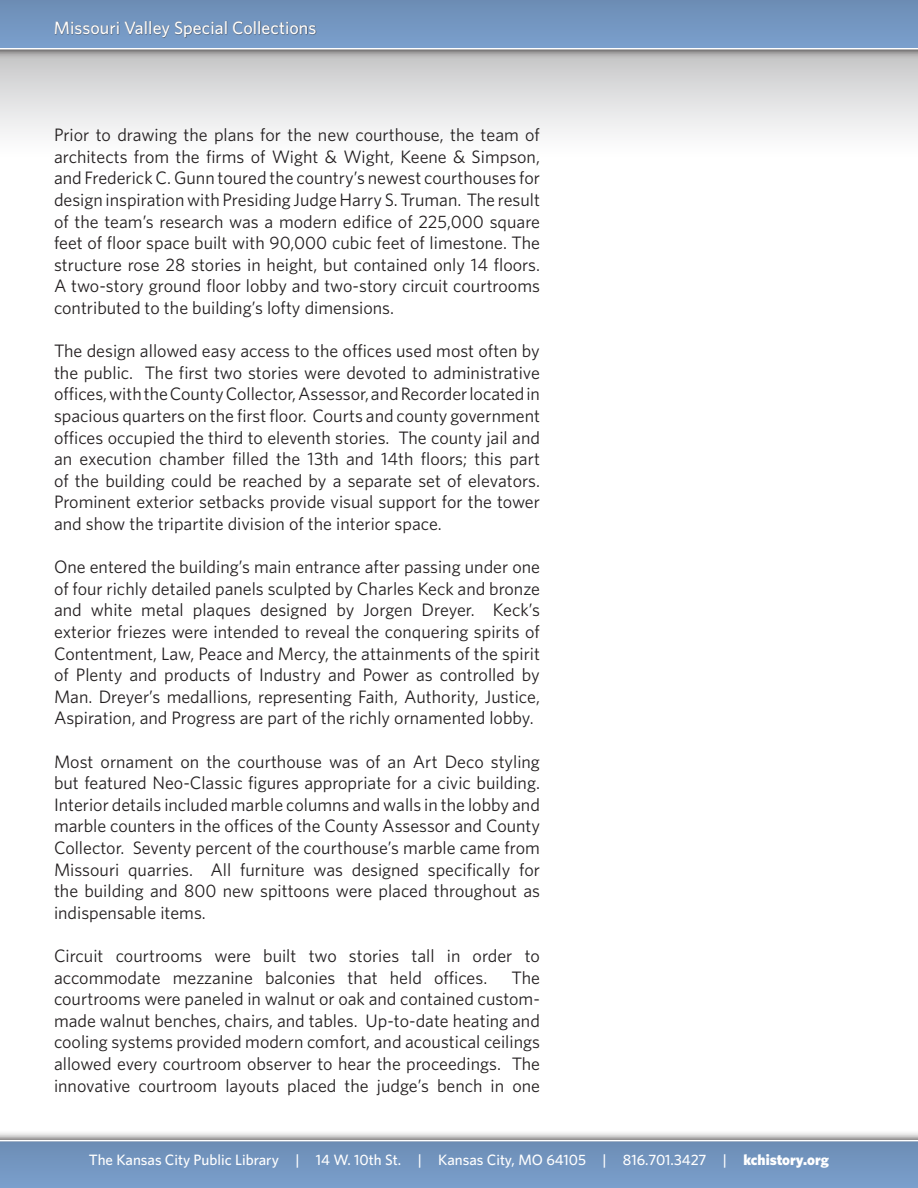
<style>
.page{position:relative;width:918px;height:1188px;background:#fff}
.page>*{position:absolute;margin:0;border:0;box-sizing:border-box;transform-origin:0 0}
.t1{font:18px/21.6px "Whitney";color:#231f20;text-align:justify}
.t2{font:500 18px "Whitney";color:#fff}
.t3{font:500 15px "Whitney";color:#fff}
.s1{font-weight:900}
</style>
<div class="page">
<div style="left:0;top:50px;width:918px;height:108px;background:linear-gradient(to bottom,#c5c5c6,#fff)"></div>
<div style="left:0;top:0;width:918px;height:60px;background:#231f20;opacity:.75"></div>
<div style="left:0;top:0;width:918px;height:48px;background:linear-gradient(to bottom,#6c8db4,#7b9fcc)"></div>
<div style="left:52px;top:16px;width:544px;height:42px;background:#231f20;opacity:.75"></div>
<div style="left:0;top:1130px;width:918px;height:58px;background:#231f20;opacity:.75"></div>
<svg style="left:0;top:1140px;width:918px;height:2px"></svg>
<div style="left:0;top:1142px;width:918px;height:46px;background:#7396c1"></div>
<p class="t2" style="left:54px;top:17px;width:264px">Missouri Valley Special Collections</p>
<p class="t1" style="left:54px;top:124px;width:488px">Prior to drawing the plans for the new courthouse, the team of architects from the firms of Wight &amp; Wight, Keene &amp; Simpson, and Frederick C. Gunn toured the country’s newest courthouses for design inspiration with Presiding Judge Harry S. Truman. The result of the team’s research was a modern edifice of 225,000 square feet of floor space built with 90,000 cubic feet of limestone. The structure rose 28 stories in height, but contained only 14 floors.<br>A two-story ground floor lobby and two-story circuit courtrooms contributed to the building’s lofty dimensions.</p>
<p class="t1" style="left:54px;top:340px;width:488px">The design allowed easy access to the offices used most often by the public. The first two stories were devoted to administrative offices, with the County Collector, Assessor, and Recorder located in spacious quarters on the first floor. Courts and county government offices occupied the third to eleventh stories. The county jail and an execution chamber filled the 13th and 14th floors; this part of the building could be reached by a separate set of elevators.<br>Prominent exterior setbacks provide visual support for the tower and show the tripartite division of the interior space.</p>
<p class="t1" style="left:54px;top:556px;width:488px">One entered the building’s main entrance after passing under one of four richly detailed panels sculpted by Charles Keck and bronze and white metal plaques designed by Jorgen Dreyer. Keck’s exterior friezes were intended to reveal the conquering spirits of Contentment, Law, Peace and Mercy, the attainments of the spirit of Plenty and products of Industry and Power as controlled by Man. Dreyer’s medallions, representing Faith, Authority, Justice, Aspiration, and Progress are part of the richly ornamented lobby.</p>
<p class="t1" style="left:54px;top:750px;width:488px">Most ornament on the courthouse was of an Art Deco styling but featured Neo-Classic figures appropriate for a civic building.<br>Interior details included marble columns and walls in the lobby and marble counters in the offices of the County Assessor and County Collector. Seventy percent of the courthouse’s marble came from Missouri quarries. All furniture was designed specifically for the building and 800 new spittoons were placed throughout as indispensable items.</p>
<p class="t1" style="left:54px;top:944px;width:487px">Circuit courtrooms were built two stories tall in order to accommodate mezzanine balconies that held offices.</p>
<p class="t1" style="left:54px;top:966px;width:488px;text-indent:458px">The courtrooms were paneled in walnut or oak and contained custom&shy;made walnut benches, chairs, and tables. Up-to-date heating and cooling systems provided modern comfort, and acoustical ceilings allowed every courtroom observer to hear the proceedings. The innovative courtroom layouts placed the judge’s bench in one</p>
<p class="t3" style="left:89px;top:1151px;width:742px">The Kansas City Public Library | 14 W. 10th St. | Kansas City, MO 64105 | 816.701.3427 | <span class="s1">kchistory.org</span></p>
</div>
